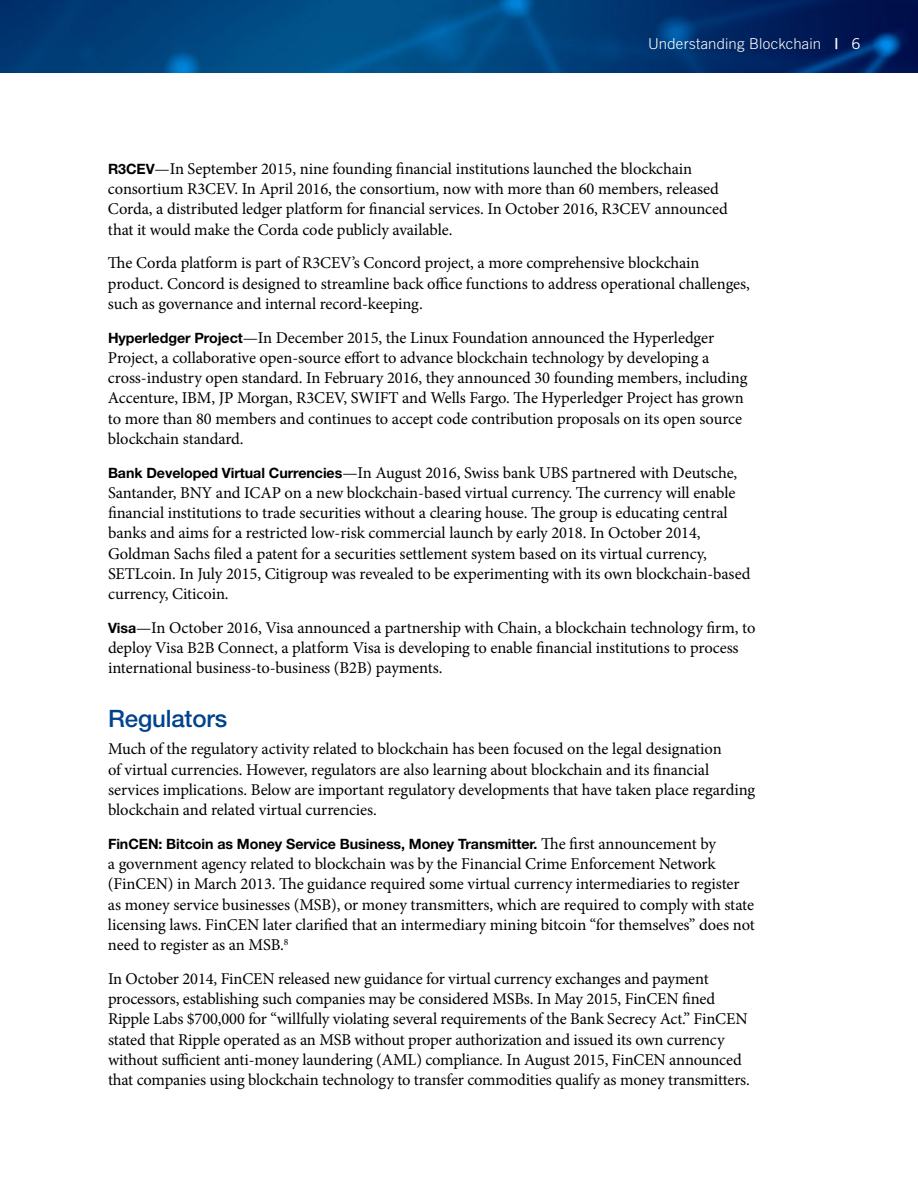
<style>
.page{position:relative;width:918px;height:1188px;background:#fff}
.page>*{position:absolute;margin:0;border:0;box-sizing:border-box;transform-origin:0 0}
.t1{font:500 24px "Helvetica Neue LT Std";letter-spacing:-.005em;color:#00438d}
.t2{font:16.5px/20.2px "Minion Pro";letter-spacing:-.01em;color:#000}
.t3{font:300 15px "Trade Gothic LT Std";letter-spacing:.01em;color:#fff}
.t4{font:700 14.25px "Helvetica Neue LT Std";letter-spacing:-.005em;color:#000}
.s1{font-family:"Trade Gothic LT Std Bd 2";font-weight:400}
.s2{font-weight:400}
.s3{font-family:"Helvetica Neue LT Std";font-weight:700;font-size:14.25px}
.s4{font-family:"Minion Pro";font-weight:400;font-size:16.5px}
</style>
<div class="page">
<img style="left:0;top:0;width:918px;height:73px">
<p class="t3" style="left:648px;top:35px;width:214px">Understanding Blockchain <span class="s1">|</span> <span class="s2">6</span></p>
<p class="t2" style="left:108px;top:159px;width:621px"><span class="s3">R3CEV</span>—In September 2015, nine founding financial institutions launched the blockchain consortium R3CEV. In April 2016, the consortium, now with more than 60 members, released Corda, a distributed ledger platform for financial services. In October 2016, R3CEV announced that it would make the Corda code publicly available.</p>
<p class="t2" style="left:108px;top:253px;width:643px">The Corda platform is part of R3CEV’s Concord project, a more comprehensive blockchain product. Concord is designed to streamline back office functions to address operational challenges, such as governance and internal record-keeping.</p>
<p class="t2" style="left:108px;top:327px;width:641px"><span class="s3">Hyperledger Project</span>—In December 2015, the Linux Foundation announced the Hyperledger Project, a collaborative open-source effort to advance blockchain technology by developing a cross-industry open standard. In February 2016, they announced 30 founding members, including Accenture, IBM, JP Morgan, R3CEV, SWIFT and Wells Fargo. The Hyperledger Project has grown to more than 80 members and continues to accept code contribution proposals on its open source blockchain standard.</p>
<p class="t2" style="left:108px;top:462px;width:644px"><span class="s3">Bank Developed Virtual Currencies</span>—In August 2016, Swiss bank UBS partnered with Deutsche, Santander, BNY and ICAP on a new blockchain-based virtual currency. The currency will enable financial institutions to trade securities without a clearing house. The group is educating central banks and aims for a restricted low-risk commercial launch by early 2018. In October 2014, Goldman Sachs filed a patent for a securities settlement system based on its virtual currency, SETLcoin. In July 2015, Citigroup was revealed to be experimenting with its own blockchain-based currency, Citicoin.</p>
<p class="t2" style="left:108px;top:618px;width:649px"><span class="s3">Visa</span>—In October 2016, Visa announced a partnership with Chain, a blockchain technology firm, to deploy Visa B2B Connect, a platform Visa is developing to enable financial institutions to process international business-to-business (B2B) payments.</p>
<h1 class="t1" style="left:108px;top:705px;width:121px">Regulators</h1>
<p class="t2" style="left:108px;top:739px;width:649px">Much of the regulatory activity related to blockchain has been focused on the legal designation<br>of virtual currencies. However, regulators are also learning about blockchain and its financial services implications. Below are important regulatory developments that have taken place regarding blockchain and related virtual currencies.</p>
<p class="t4" style="left:108px;top:835px;width:609px">FinCEN: Bitcoin as Money Service Business, Money Transmitter. <span class="s4">The first announcement by</span></p>
<p class="t2" style="left:108px;top:854px;width:648px">a government agency related to blockchain was by the Financial Crime Enforcement Network (FinCEN) in March 2013. The guidance required some virtual currency intermediaries to register as money service businesses (MSB), or money transmitters, which are required to comply with state licensing laws. FinCEN later clarified that an intermediary mining bitcoin “for themselves” does not need to register as an MSB.<sup>8</sup></p>
<p class="t2" style="left:108px;top:969px;width:643px">In October 2014, FinCEN released new guidance for virtual currency exchanges and payment processors, establishing such companies may be considered MSBs. In May 2015, FinCEN fined Ripple Labs $700,000 for “willfully violating several requirements of the Bank Secrecy Act.” FinCEN stated that Ripple operated as an MSB without proper authorization and issued its own currency without sufficient anti-money laundering (AML) compliance. In August 2015, FinCEN announced that companies using blockchain technology to transfer commodities qualify as money transmitters.</p>
</div>
